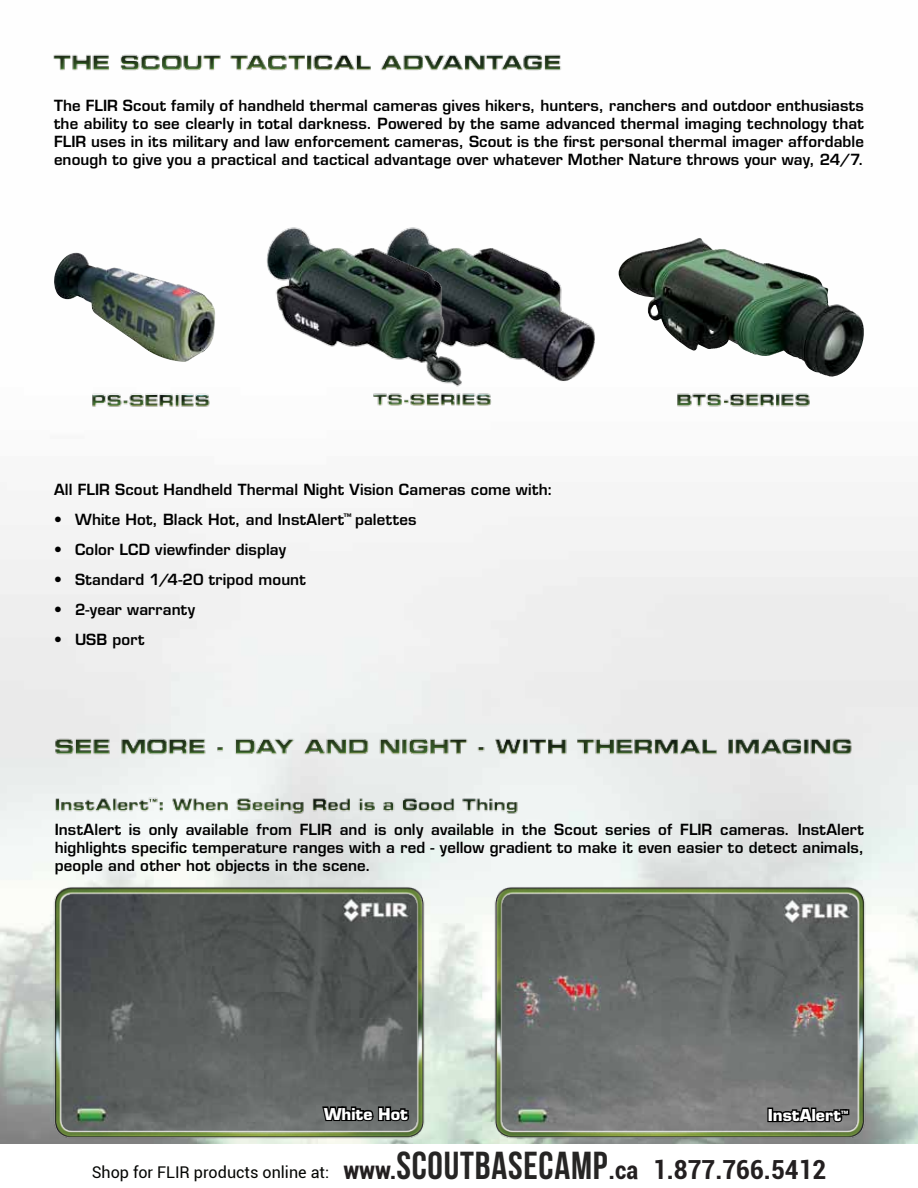
<style>
.page{position:relative;width:918px;height:1188px;background:#fff}
.page>*{position:absolute;margin:0;border:0;box-sizing:border-box;transform-origin:0 0}
.t1{font:16.2px "Roboto";color:#040503}
.t2{font:700 15.9px "Eurostile LT Std";color:#fff}
.t3{font:600 15px/18px "Eurostile LT Std";letter-spacing:.01em;color:#000;text-align:justify}
.t4{font:700 4.35px "Eurostile LT Std";color:#fff}
.s1{font-weight:700;font-stretch:condensed;font-size:25.2px;color:#231f20}
.s2{font-family:"Bebas Neue";font-size:39px;color:#262524}
.s3{font-weight:700;font-stretch:condensed;font-size:26.4px;color:#231f20}
</style>
<div class="page">
<img style="left:0;top:238px;width:918px;height:906px">
<img style="left:53px;top:54px;width:508px;height:17px">
<img style="left:52px;top:253px;width:163px;height:109px">
<img style="left:489px;top:238px;width:120px;height:156px">
<img style="left:250px;top:227px;width:239px;height:167px">
<img style="left:618px;top:240px;width:246px;height:138px">
<img style="left:88px;top:389px;width:125px;height:21px">
<img style="left:674px;top:389px;width:140px;height:21px">
<img style="left:50px;top:733px;width:803px;height:25px">
<img style="left:46px;top:875px;width:389px;height:269px">
<img style="left:484px;top:875px;width:389px;height:269px">
<svg style="left:321px;top:1105px;width:89px;height:17px;background:#252726"></svg>
<img style="left:45px;top:793px;width:477px;height:25px">
<img style="left:370px;top:388px;width:125px;height:21px">
<p class="t3" style="left:54px;top:97px;width:811px">The FLIR Scout family of handheld thermal cameras gives hikers, hunters, ranchers and outdoor enthusiasts the ability to see clearly in total darkness. Powered by the same advanced thermal imaging technology that FLIR uses in its military and law enforcement cameras, Scout is the first personal thermal imager affordable enough to give you a practical and tactical advantage over whatever Mother Nature throws your way, 24/7.</p>
<p class="t3" style="left:54px;top:481px;width:500px">All FLIR Scout Handheld Thermal Night Vision Cameras come with:</p>
<p class="t3" style="left:54px;top:511px;width:364px">• White Hot, Black Hot, and InstAlert<sup>™</sup> palettes</p>
<p class="t3" style="left:54px;top:541px;width:234px">• Color LCD viewfinder display</p>
<p class="t3" style="left:54px;top:571px;width:253px">• Standard 1/4-20 tripod mount</p>
<p class="t3" style="left:54px;top:601px;width:143px">• 2-year warranty</p>
<p class="t3" style="left:54px;top:631px;width:92px">• USB port</p>
<p class="t3" style="left:55px;top:820px;width:811px">InstAlert is only available from FLIR and is only available in the Scout series of FLIR cameras. InstAlert highlights specific temperature ranges with a red - yellow gradient to make it even easier to detect animals, people and other hot objects in the scene.</p>
<p class="t2" style="left:324px;top:1104px;width:85px">White Hot</p>
<p class="t4" style="left:841px;top:1110px;width:9px">TM</p>
<p class="t1" style="left:92px;top:1160px;width:736px">Shop for FLIR products online at: <span class="s1">www.</span><span class="s2">SCOUTBASECAMP</span><span class="s1">.ca</span> <span class="s3">1.877.766.5412</span></p>
<p class="t2" style="left:768px;top:1105px;width:75px">InstAlert</p>
</div>
